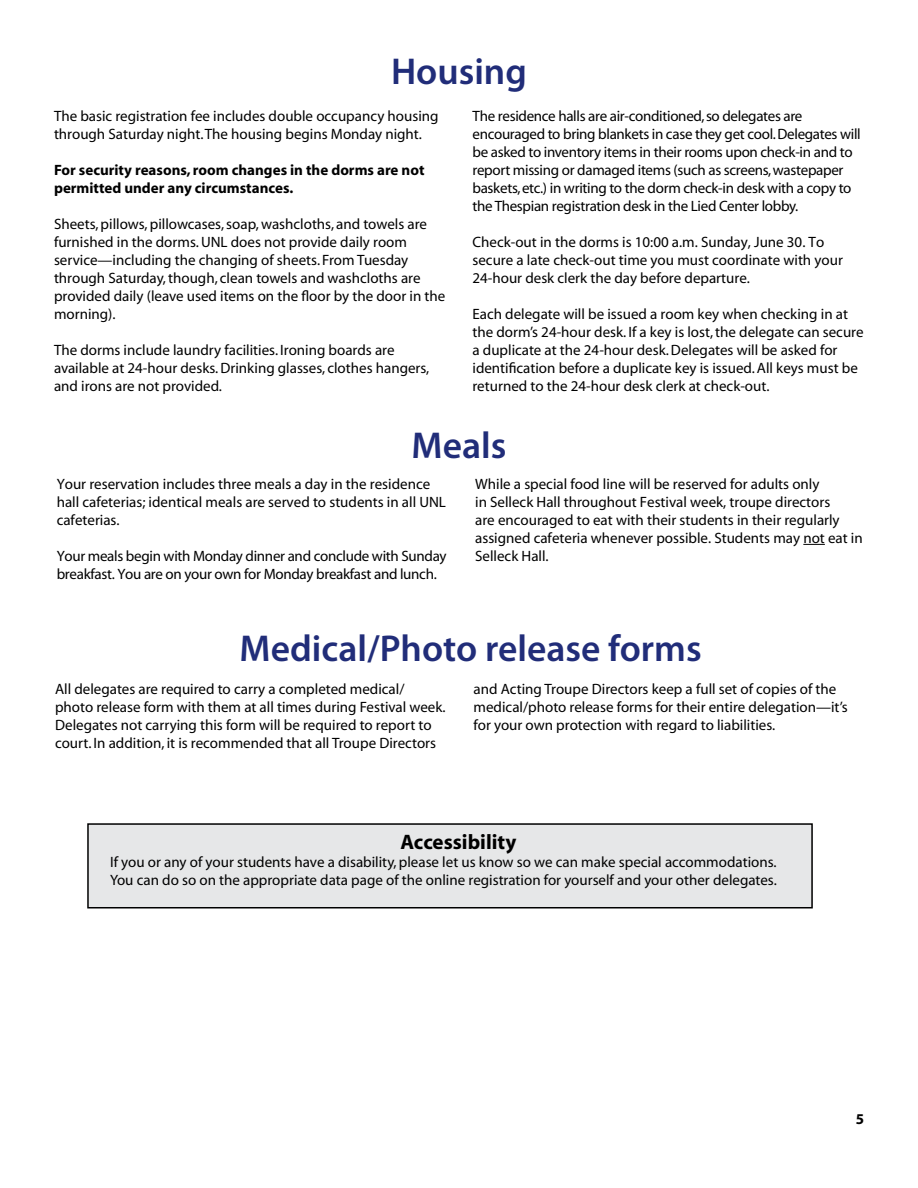
<style>
.page{position:relative;width:918px;height:1188px;background:#fff}
.page>*{position:absolute;margin:0;border:0;box-sizing:border-box;transform-origin:0 0}
.t1{font:600 37.5px "Myriad Pro";color:#212d79}
.t2{font:700 21px "Myriad";color:#000}
.t3{font:15px/18px "Myriad";color:#000}
.t4{font:15px/18px "Myriad";letter-spacing:-.02em;color:#000}
.t5{font:700 15px/18px "Myriad";color:#000}
</style>
<div class="page">
<svg style="left:803px;top:544px;width:22px;height:1px"></svg>
<div style="left:88px;top:824px;width:724px;height:84px;background:#e6e7e8"></div>
<div style="left:87px;top:823px;width:726px;height:85px;border:2px solid #000"></div>
<h1 class="t1" style="left:391px;top:48px;width:137px">Housing</h1>
<p class="t3" style="left:54px;top:108px;width:386px">The basic registration fee includes double occupancy housing through Saturday night. The housing begins Monday night.</p>
<p class="t5" style="left:54px;top:162px;width:372px">For security reasons, room changes in the dorms are not permitted under any circumstances.</p>
<p class="t3" style="left:54px;top:216px;width:393px">Sheets, pillows, pillowcases, soap, washcloths, and towels are furnished in the dorms. UNL does not provide daily room service—including the changing of sheets. From Tuesday through Saturday, though, clean towels and washcloths are provided daily (leave used items on the floor by the door in the morning).</p>
<p class="t3" style="left:54px;top:342px;width:377px">The dorms include laundry facilities. Ironing boards are available at 24-hour desks. Drinking glasses, clothes hangers, and irons are not provided.</p>
<p class="t4" style="left:472px;top:108px;width:390px">The residence halls are air-conditioned, so delegates are encouraged to bring blankets in case they get cool. Delegates will be asked to inventory items in their rooms upon check-in and to report missing or damaged items (such as screens, wastepaper baskets, etc.) in writing to the dorm check-in desk with a copy to the Thespian registration desk in the Lied Center lobby.</p>
<p class="t3" style="left:472px;top:234px;width:372px">Check-out in the dorms is 10:00 a.m. Sunday, June 30. To secure a late check-out time you must coordinate with your<br>24-hour desk clerk the day before departure.</p>
<p class="t3" style="left:472px;top:306px;width:393px">Each delegate will be issued a room key when checking in at the dorm’s 24-hour desk. If a key is lost, the delegate can secure a duplicate at the 24-hour desk. Delegates will be asked for identification before a duplicate key is issued. All keys must be returned to the 24-hour desk clerk at check-out.</p>
<h1 class="t1" style="left:412px;top:421px;width:96px">Meals</h1>
<p class="t3" style="left:57px;top:476px;width:391px">Your reservation includes three meals a day in the residence hall cafeterias; identical meals are served to students in all UNL cafeterias.</p>
<p class="t4" style="left:57px;top:548px;width:392px">Your meals begin with Monday dinner and conclude with Sunday breakfast. You are on your own for Monday breakfast and lunch.</p>
<p class="t3" style="left:475px;top:476px;width:389px">While a special food line will be reserved for adults only<br>in Selleck Hall throughout Festival week, troupe directors<br>are encouraged to eat with their students in their regularly assigned cafeteria whenever possible. Students may not eat in Selleck Hall.</p>
<h1 class="t1" style="left:240px;top:625px;width:464px">Medical/Photo release forms</h1>
<p class="t3" style="left:55px;top:681px;width:392px">All delegates are required to carry a completed medical/ photo release form with them at all times during Festival week.<br>Delegates not carrying this form will be required to report to court. In addition, it is recommended that all Troupe Directors</p>
<p class="t3" style="left:474px;top:681px;width:376px">and Acting Troupe Directors keep a full set of copies of the medical/photo release forms for their entire delegation—it’s for your own protection with regard to liabilities.</p>
<h2 class="t2" style="left:400px;top:832px;width:117px">Accessibility</h2>
<p class="t3" style="left:110px;top:854px;width:668px">If you or any of your students have a disability, please let us know so we can make special accommodations.<br>You can do so on the appropriate data page of the online registration for yourself and your other delegates.</p>
<p class="t5" style="left:856px;top:1110px;width:10px">5</p>
</div>
